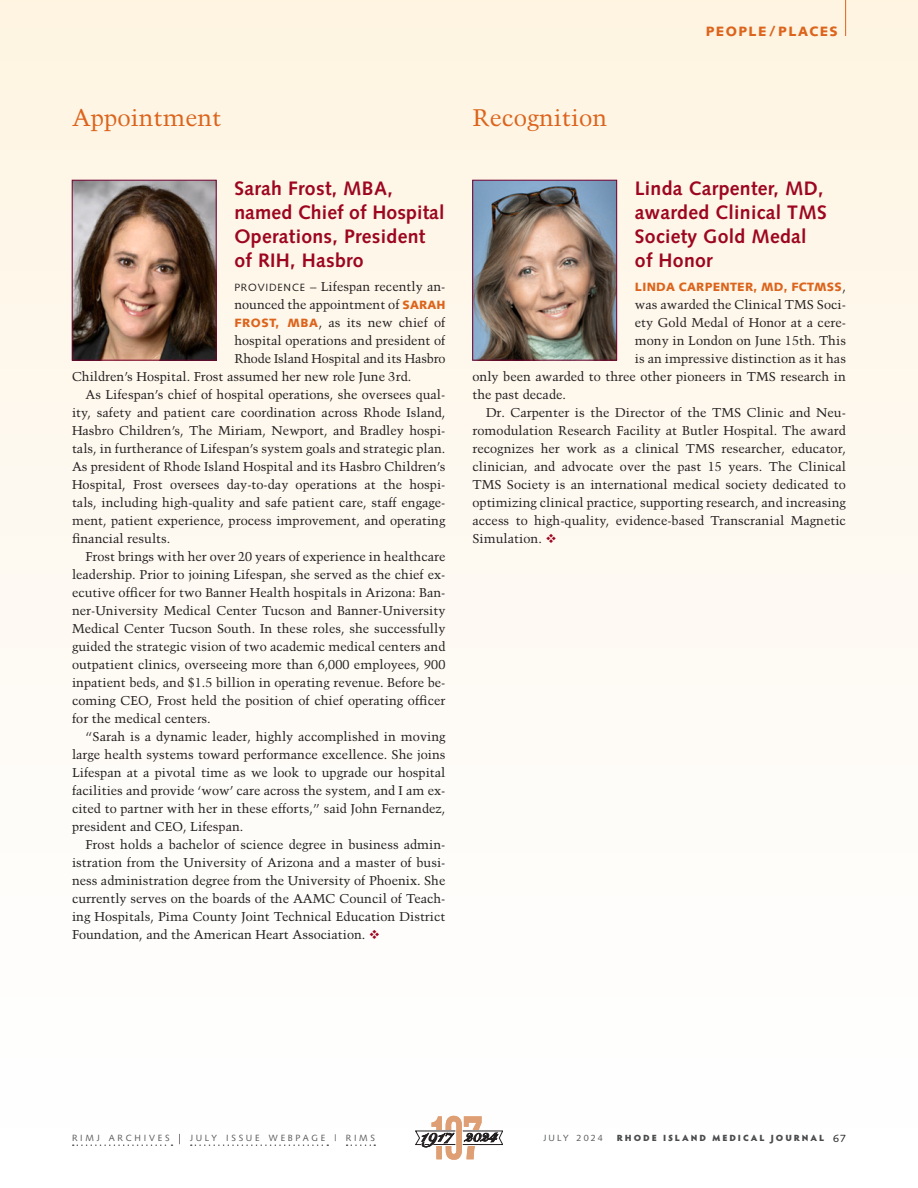
<style>
.page{position:relative;width:918px;height:1188px;background:#fff}
.page>*{position:absolute;margin:0;border:0;box-sizing:border-box;transform-origin:0 0}
.PEOPLE_TITLE-16_oran{font:24px "Trump Mediaeval";color:#dc641c}
.News_Headline_red{font:700 19.5px/24px "Syntax";letter-spacing:.015em;color:#9d061f}
.t1{font:900 13.65px "Snell Roundhand";color:#231f20}
.t2{font:900 13.5px "Syntax";letter-spacing:.1em;color:#dc641c}
.People_text__8_5_12{font:12.75px/18px "Trump Mediaeval";color:#231f20;text-align:justify}
.People_text_1st_line{font:12.75px "Trump Mediaeval";color:#231f20}
.People_text_1st_line-2{font:900 12px "Syntax";letter-spacing:.02em;color:#dc641c}
.t3{font:9px "Syntax";letter-spacing:.305em;color:#57585a}
.t4{font:900 9px "Hypatia Sans Pro";letter-spacing:.215em;color:#4b4c4d}
.t5{font:9px "Syntax";letter-spacing:.235em;color:#57585a}
.s1{font-family:"Syntax";font-size:10.5px}
.s2{font-family:"Syntax";font-weight:900;font-size:12px;color:#dc641c}
.s3{color:#9d061f}
.s4{font-family:"Trump Mediaeval";font-weight:400;font-size:12.75px;color:#231f20}
.s5{font-size:13.5px;color:#231f20}
.s6{font-family:"Syntax";font-weight:400;font-size:10.5px;color:#231f20}
</style>
<div class="page">
<div style="left:0;top:0;width:918px;height:1188px;background:linear-gradient(to bottom,#fdf4e2,#feffff)"></div>
<img style="left:74px;top:182px;width:140px;height:176px">
<div style="left:72px;top:180px;width:144px;height:180px;border:1px solid #750130"></div>
<img style="left:474px;top:182px;width:141px;height:176px">
<div style="left:472px;top:180px;width:145px;height:180px;border:1px solid #750130"></div>
<hr style="left:845px;top:0;width:1px;height:36px;background:#dc641c">
<svg style="left:73px;top:1144px;width:99px;height:2px"></svg>
<svg style="left:191px;top:1144px;width:137px;height:2px"></svg>
<svg style="left:347px;top:1144px;width:28px;height:2px"></svg>
<svg style="left:415px;top:1116px;width:88px;height:44px"></svg>
<p class="PEOPLE_TITLE-16_oran" style="left:72px;top:103px;width:151px">Appointment</p>
<p class="PEOPLE_TITLE-16_oran" style="left:472px;top:103px;width:136px">Recognition</p>
<p class="t2" style="left:706px;top:24px;width:134px">PEOPLE / PLACES</p>
<p class="News_Headline_red" style="left:234px;top:176px;width:212px">Sarah Frost, MBA, named Chief of Hospital<br>Operations, President of RIH, Hasbro</p>
<p class="People_text_1st_line" style="left:234px;top:279px;width:213px"><span class="s1">PROVIDENCE</span> – Lifespan recently an-</p>
<p class="People_text_1st_line" style="left:234px;top:297px;width:213px">nounced the appointment of <span class="s2">SARAH</span></p>
<p class="People_text_1st_line" style="left:234px;top:315px;width:213px"><span class="s2">FROST, MBA</span>, as its new chief of</p>
<p class="People_text_1st_line" style="left:234px;top:333px;width:213px">hospital operations and president of</p>
<p class="People_text_1st_line" style="left:234px;top:351px;width:213px">Rhode Island Hospital and its Hasbro</p>
<p class="People_text_1st_line" style="left:72px;top:369px;width:341px">Children’s Hospital. Frost assumed her new role June 3rd.</p>
<p class="People_text__8_5_12" style="left:72px;top:385px;width:375px;text-indent:14px">As Lifespan’s chief of hospital operations, she oversees qual&shy;ity, safety and patient care coordination across Rhode Island, Hasbro Children’s, The Miriam, Newport, and Bradley hospi&shy;tals, in furtherance of Lifespan’s system goals and strategic plan.<br>As president of Rhode Island Hospital and its Hasbro Children’s Hospital, Frost oversees day-to-day operations at the hospi&shy;tals, including high-quality and safe patient care, staff engage&shy;ment, patient experience, process improvement, and operating financial results.</p>
<p class="People_text__8_5_12" style="left:72px;top:547px;width:375px;text-indent:14px">Frost brings with her over 20 years of experience in healthcare leadership. Prior to joining Lifespan, she served as the chief ex&shy;ecutive officer for two Banner Health hospitals in Arizona: Ban&shy;ner-University Medical Center Tucson and Banner-University Medical Center Tucson South. In these roles, she successfully guided the strategic vision of two academic medical centers and outpatient clinics, overseeing more than 6,000 employees, 900 inpatient beds, and $1.5 billion in operating revenue. Before be&shy;coming CEO, Frost held the position of chief operating officer for the medical centers.</p>
<p class="People_text__8_5_12" style="left:72px;top:727px;width:375px;text-indent:14px">“Sarah is a dynamic leader, highly accomplished in moving large health systems toward performance excellence. She joins Lifespan at a pivotal time as we look to upgrade our hospital facilities and provide ‘wow’ care across the system, and I am ex&shy;cited to partner with her in these efforts,” said John Fernandez, president and CEO, Lifespan.</p>
<p class="People_text__8_5_12" style="left:72px;top:835px;width:375px;text-indent:14px">Frost holds a bachelor of science degree in business admin&shy;istration from the University of Arizona and a master of busi&shy;ness administration degree from the University of Phoenix. She currently serves on the boards of the AAMC Council of Teach&shy;ing Hospitals, Pima County Joint Technical Education District Foundation, and the American Heart Association. <span class="s3">❖</span></p>
<p class="News_Headline_red" style="left:635px;top:176px;width:193px">Linda Carpenter, MD, awarded Clinical TMS<br>Society Gold Medal of Honor</p>
<p class="People_text_1st_line-2" style="left:635px;top:280px;width:213px">LINDA CARPENTER, MD, FCTMSS<span class="s4">,</span></p>
<p class="People_text_1st_line" style="left:635px;top:297px;width:213px">was awarded the Clinical TMS Soci-</p>
<p class="People_text_1st_line" style="left:635px;top:315px;width:213px">ety Gold Medal of Honor at a cere-</p>
<p class="People_text_1st_line" style="left:635px;top:333px;width:213px">mony in London on June 15th. This</p>
<p class="People_text_1st_line" style="left:635px;top:351px;width:213px">is an impressive distinction as it has</p>
<p class="People_text_1st_line" style="left:472px;top:369px;width:375px">only been awarded to three other pioneers in TMS research in</p>
<p class="People_text_1st_line" style="left:472px;top:387px;width:95px">the past decade.</p>
<p class="People_text__8_5_12" style="left:472px;top:403px;width:375px;text-indent:14px">Dr. Carpenter is the Director of the TMS Clinic and Neu&shy;romodulation Research Facility at Butler Hospital. The award recognizes her work as a clinical TMS researcher, educator, clinician, and advocate over the past 15 years. The Clinical TMS Society is an international medical society dedicated to optimizing clinical practice, supporting research, and increasing access to high-quality, evidence-based Transcranial Magnetic Simulation. <span class="s3">❖</span></p>
<p class="t3" style="left:72px;top:1132px;width:305px">RIMJ ARCHIVES <span class="s5">|</span> JULY ISSUE WEBPAGE | RIMS</p>
<p class="t1" style="left:489px;top:1129px;width:9px">4</p>
<p class="t5" style="left:544px;top:1132px;width:61px">JULY 2024</p>
<p class="t4" style="left:617px;top:1131px;width:231px">RHODE ISLAND MEDICAL JOURNAL <span class="s6">67</span></p>
</div>
